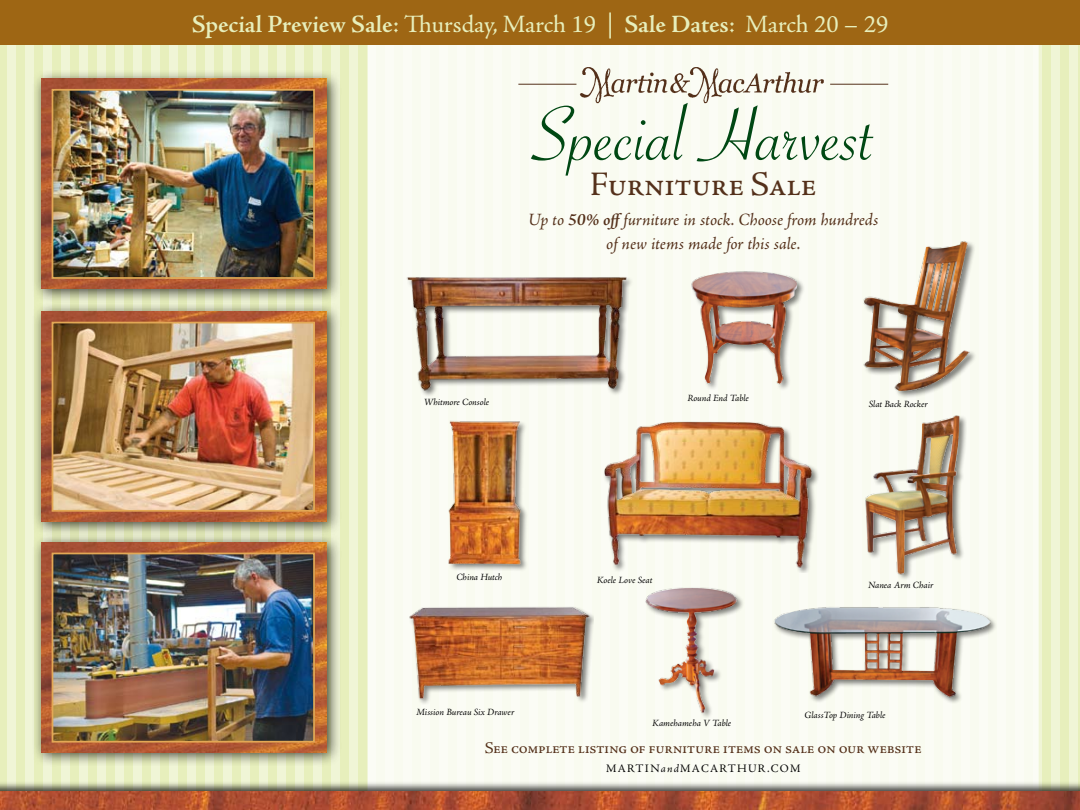
<style>
.page{position:relative;width:1080px;height:810px;background:#e7efbc}
.page>*{position:absolute;margin:0;border:0;box-sizing:border-box;transform-origin:0 0}
.t1{font:82.5px "Savoye Plain";color:#004813}
.t2{font:34.5px "Adobe Jenson Pro";letter-spacing:-.02em;color:#54301a}
.t3{font:25px "Adobe Jenson Pro";color:#e7efbc}
.t4{font:italic 17.5px/23.5px "Adobe Jenson Pro";letter-spacing:-.005em;color:#54301a;text-align:center}
.t5{font:16.25px "Adobe Jenson Pro";letter-spacing:-.02em;color:#54301a}
.t6{font:11.5px "Adobe Jenson Pro";color:#000}
.t7{font:italic 9.62px "Adobe Jenson Pro";letter-spacing:-.005em;color:#000}
.s1{font-weight:600}
.s2{font-style:italic}
</style>
<div class="page">
<div style="left:367px;top:0;width:9px;height:802px;background:#f0f5d6"></div>
<div style="left:349px;top:0;width:9px;height:802px;background:#f0f5d6"></div>
<div style="left:331px;top:0;width:9px;height:802px;background:#f0f5d6"></div>
<div style="left:313px;top:0;width:9px;height:802px;background:#f0f5d6"></div>
<div style="left:295px;top:0;width:9px;height:802px;background:#f0f5d6"></div>
<div style="left:277px;top:0;width:9px;height:802px;background:#f0f5d6"></div>
<div style="left:259px;top:0;width:9px;height:802px;background:#f0f5d6"></div>
<div style="left:241px;top:0;width:9px;height:802px;background:#f0f5d6"></div>
<div style="left:223px;top:0;width:9px;height:802px;background:#f0f5d6"></div>
<div style="left:205px;top:0;width:9px;height:802px;background:#f0f5d6"></div>
<div style="left:187px;top:0;width:9px;height:802px;background:#f0f5d6"></div>
<div style="left:169px;top:0;width:9px;height:802px;background:#f0f5d6"></div>
<div style="left:151px;top:0;width:9px;height:802px;background:#f0f5d6"></div>
<div style="left:133px;top:0;width:9px;height:802px;background:#f0f5d6"></div>
<div style="left:115px;top:0;width:9px;height:802px;background:#f0f5d6"></div>
<div style="left:97px;top:0;width:9px;height:802px;background:#f0f5d6"></div>
<div style="left:79px;top:0;width:9px;height:802px;background:#f0f5d6"></div>
<div style="left:61px;top:0;width:9px;height:802px;background:#f0f5d6"></div>
<div style="left:43px;top:0;width:9px;height:802px;background:#f0f5d6"></div>
<div style="left:25px;top:0;width:9px;height:802px;background:#f0f5d6"></div>
<div style="left:7px;top:0;width:9px;height:802px;background:#f0f5d6"></div>
<div style="left:1070px;top:0;width:8px;height:802px;background:#f0f5d6"></div>
<div style="left:1052px;top:0;width:8px;height:802px;background:#f0f5d6"></div>
<div style="left:1034px;top:0;width:8px;height:802px;background:#f0f5d6"></div>
<div style="left:368px;top:0;width:671px;height:810px;background:#fbfcf5;border-radius:15px"></div>
<div style="left:0;top:0;width:1080px;height:45px;background:#9e6614"></div>
<div style="left:0;top:781px;width:1080px;height:29px;background:#000;opacity:.75"></div>
<img style="left:0;top:791px;width:1080px;height:19px">
<div style="left:31px;top:68px;width:310px;height:235px;background:#000;opacity:.75"></div>
<img style="left:41px;top:79px;width:286px;height:209px">
<img style="left:55px;top:92px;width:257px;height:184px">
<div style="left:52px;top:89px;width:263px;height:190px;border:2px solid #e2a855"></div>
<div style="left:31px;top:301px;width:310px;height:235px;background:#000;opacity:.75"></div>
<img style="left:41px;top:312px;width:286px;height:209px">
<img style="left:55px;top:325px;width:257px;height:184px">
<div style="left:52px;top:322px;width:263px;height:190px;border:2px solid #e2a855"></div>
<div style="left:31px;top:532px;width:310px;height:235px;background:#000;opacity:.75"></div>
<img style="left:41px;top:542px;width:286px;height:210px">
<img style="left:55px;top:556px;width:257px;height:184px">
<div style="left:52px;top:553px;width:263px;height:190px;border:2px solid #e2a855"></div>
<img style="left:448px;top:420px;width:79px;height:151px">
<img style="left:604px;top:421px;width:214px;height:152px">
<div style="left:864px;top:414px;width:103px;height:167px;background:#f9fbf0"></div>
<img style="left:865px;top:415px;width:101px;height:162px">
<img style="left:406px;top:277px;width:226px;height:119px">
<div style="left:863px;top:240px;width:114px;height:159px;background:#f9fbf0"></div>
<img style="left:863px;top:241px;width:110px;height:156px">
<img style="left:691px;top:271px;width:113px;height:118px">
<div style="left:408px;top:605px;width:186px;height:101px;background:#f9fbf0"></div>
<img style="left:409px;top:607px;width:185px;height:96px">
<img style="left:773px;top:606px;width:223px;height:97px">
<img style="left:645px;top:587px;width:98px;height:131px">
<img style="left:576px;top:67px;width:248px;height:37px">
<hr style="left:518px;top:84px;width:58px;height:1px;background:#54301a">
<hr style="left:830px;top:84px;width:58px;height:1px;background:#54301a">
<h3 class="t3" style="left:192px;top:11px;width:698px"><span class="s1">Special Preview Sale</span>: Thursday, March 19 | <span class="s1">Sale Dates</span>: March 20 – 29</h3>
<h1 class="t1" style="left:532px;top:101px;width:344px">Special Harvest</h1>
<h2 class="t2" style="left:590px;top:165px;width:229px">Furniture Sale</h2>
<h3 class="t4" style="left:528px;top:209px;width:352px">Up to <span class="s1">50% off</span>furniture in stock. Choose from hundreds of new items made for this sale.</h3>
<p class="t7" style="left:424px;top:397px;width:67px">Whitmore Console</p>
<p class="t7" style="left:687px;top:393px;width:63px">Round End Table</p>
<p class="t7" style="left:869px;top:399px;width:61px">Slat Back Rocker</p>
<p class="t7" style="left:456px;top:572px;width:47px">China Hutch</p>
<p class="t7" style="left:416px;top:707px;width:100px">Mission Bureau Six Drawer</p>
<p class="t7" style="left:597px;top:574px;width:57px">Koele Love Seat</p>
<p class="t7" style="left:652px;top:718px;width:81px">Kamehameha V Table</p>
<p class="t7" style="left:868px;top:579px;width:67px">Nanea Arm Chair</p>
<p class="t7" style="left:805px;top:709px;width:82px">GlassTop Dining Table</p>
<h3 class="t5" style="left:485px;top:739px;width:439px">See complete listing of furniture items on sale on our website</h3>
<p class="t6" style="left:606px;top:762px;width:185px">martin<span class="s2">and</span>macarthur.com</p>
</div>
